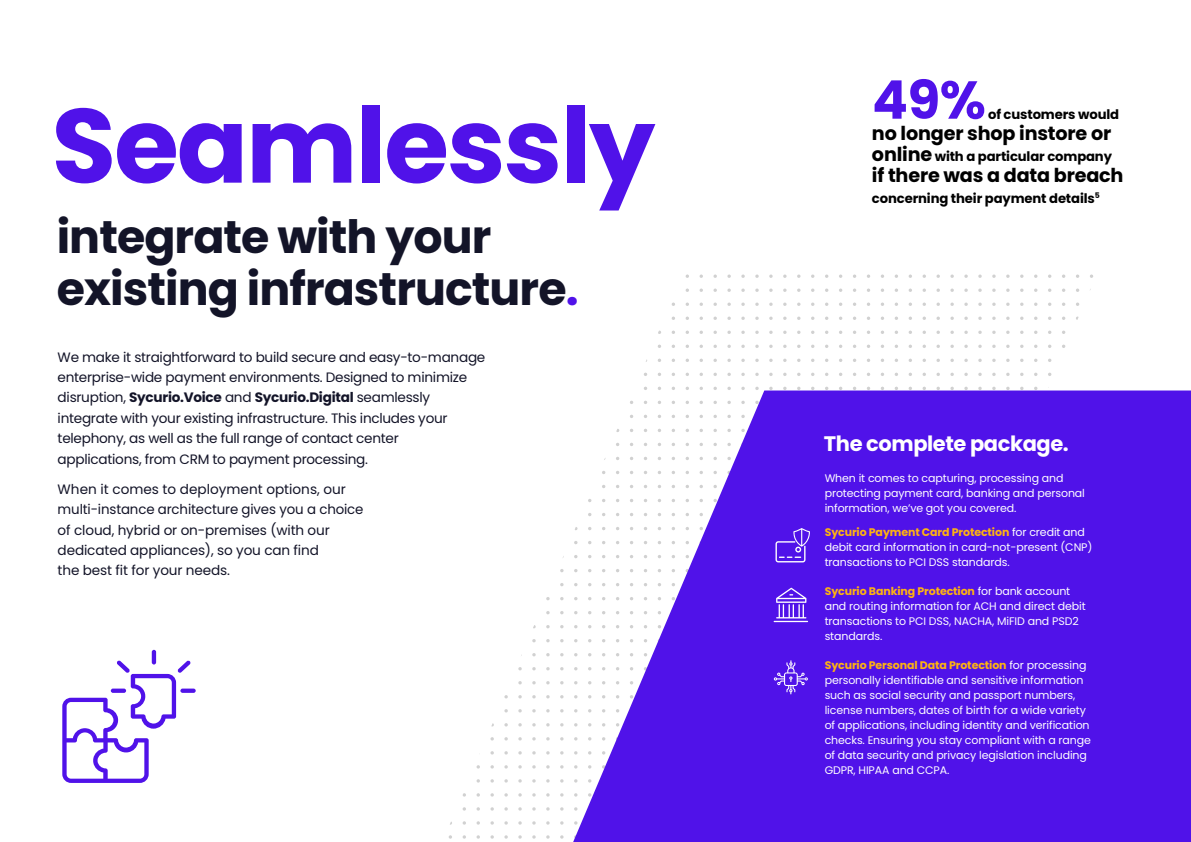
<style>
.page{position:relative;width:1191px;height:842px;background:#fff}
.page>*{position:absolute;margin:0;border:0;box-sizing:border-box;transform-origin:0 0}
.t1{font:700 105.1px "Poppins";letter-spacing:-.02em;color:#5012e9}
.t2{font:700 53.2px "Poppins";color:#5012e9}
.t3{font:700 45.9px/51.4px "Poppins";letter-spacing:-.02em;color:#131428}
.t4{font:700 21px "Poppins";letter-spacing:-.02em;color:#fff}
.t5{font:700 19.2px "Poppins";letter-spacing:-.01em;color:#000}
.t6{font:13.6px/20.4px "Poppins";letter-spacing:-.02em;color:#131428}
.t7{font:700 13.2px "Poppins";letter-spacing:-.01em;color:#000}
.t8{font:11px/15px "Poppins";letter-spacing:-.01em;color:#fff}
.s1{color:#5012e9}
.s2{font-weight:700}
.s3{font-size:19.2px}
.s4{font-weight:700;color:#ffb410}
</style>
<div class="page">
<svg style="left:685px;top:274px;width:408px;height:4px"></svg>
<svg style="left:685px;top:288px;width:406px;height:4px"></svg>
<svg style="left:671px;top:302px;width:409px;height:4px"></svg>
<svg style="left:671px;top:317px;width:408px;height:3px"></svg>
<svg style="left:658px;top:331px;width:408px;height:3px"></svg>
<svg style="left:658px;top:345px;width:408px;height:3px"></svg>
<svg style="left:646px;top:359px;width:406px;height:3px"></svg>
<svg style="left:644px;top:373px;width:408px;height:3px"></svg>
<svg style="left:644px;top:387px;width:394px;height:3px"></svg>
<svg style="left:533px;top:625px;width:31px;height:3px"></svg>
<svg style="left:532px;top:639px;width:32px;height:3px"></svg>
<svg style="left:504px;top:709px;width:60px;height:3px"></svg>
<svg style="left:491px;top:723px;width:73px;height:3px"></svg>
<svg style="left:490px;top:737px;width:74px;height:3px"></svg>
<svg style="left:490px;top:751px;width:74px;height:4px"></svg>
<svg style="left:476px;top:765px;width:88px;height:4px"></svg>
<svg style="left:476px;top:779px;width:88px;height:4px"></svg>
<svg style="left:462px;top:793px;width:102px;height:4px"></svg>
<svg style="left:462px;top:807px;width:102px;height:4px"></svg>
<svg style="left:450px;top:821px;width:114px;height:4px"></svg>
<svg style="left:449px;top:835px;width:115px;height:4px"></svg>
<svg style="left:62px;top:650px;width:134px;height:133px"></svg>
<svg style="left:573px;top:390px;width:618px;height:452px;background:#6935ec"></svg>
<svg style="left:563px;top:527px;width:537px;height:35px"></svg>
<svg style="left:546px;top:583px;width:554px;height:35px"></svg>
<hr style="left:773px;top:621px;width:35px;height:1px;background:#fff">
<svg style="left:504px;top:653px;width:596px;height:45px"></svg>
<h1 class="t1" style="left:52px;top:85px;width:605px">Seamlessly</h1>
<h3 class="t3" style="left:57px;top:212px;width:523px">integrate with your existing infrastructure<span class="s1">.</span></h3>
<p class="t6" style="left:58px;top:347px;width:429px">We make it straightforward to build secure and easy-to-manage enterprise-wide payment environments. Designed to minimize disruption, <span class="s2">Sycurio.Voice</span> and <span class="s2">Sycurio.Digital</span> seamlessly integrate with your existing infrastructure. This includes your telephony, as well as the full range of contact center applications, from CRM to payment processing.</p>
<p class="t6" style="left:58px;top:479px;width:307px">When it comes to deployment options, our multi-instance architecture gives you a choice of cloud, hybrid or on-premises (with our dedicated appliances), so you can find<br>the best fit for your needs.</p>
<h2 class="t2" style="left:872px;top:69px;width:115px">49%</h2>
<p class="t7" style="left:988px;top:106px;width:133px">of customers would</p>
<h3 class="t5" style="left:872px;top:122px;width:241px">no longer shop instore or</h3>
<p class="t7" style="left:872px;top:148px;width:242px"><span class="s3">online</span> with a particular company</p>
<h3 class="t5" style="left:872px;top:164px;width:253px">if there was a data breach</h3>
<p class="t7" style="left:872px;top:190px;width:229px">concerning their payment details<sup>5</sup></p>
<h3 class="t4" style="left:824px;top:431px;width:246px">The complete package.</h3>
<p class="t8" style="left:824px;top:471px;width:262px">When it comes to capturing, processing and protecting payment card, banking and personal information, we’ve got you covered.</p>
<p class="t8" style="left:824px;top:524px;width:269px"><span class="s4">Sycurio Payment Card Protection</span> for credit and debit card information in card-not-present (CNP) transactions to PCI DSS standards.</p>
<p class="t8" style="left:824px;top:584px;width:263px"><span class="s4">Sycurio Banking Protection</span> for bank account and routing information for ACH and direct debit transactions to PCI DSS, NACHA, MiFID and PSD2 standards.</p>
<p class="t8" style="left:824px;top:658px;width:268px"><span class="s4">Sycurio Personal Data Protection</span> for processing personally identifiable and sensitive information such as social security and passport numbers, license numbers, dates of birth for a wide variety of applications, including identity and verification checks. Ensuring you stay compliant with a range of data security and privacy legislation including GDPR, HIPAA and CCPA.</p>
</div>
